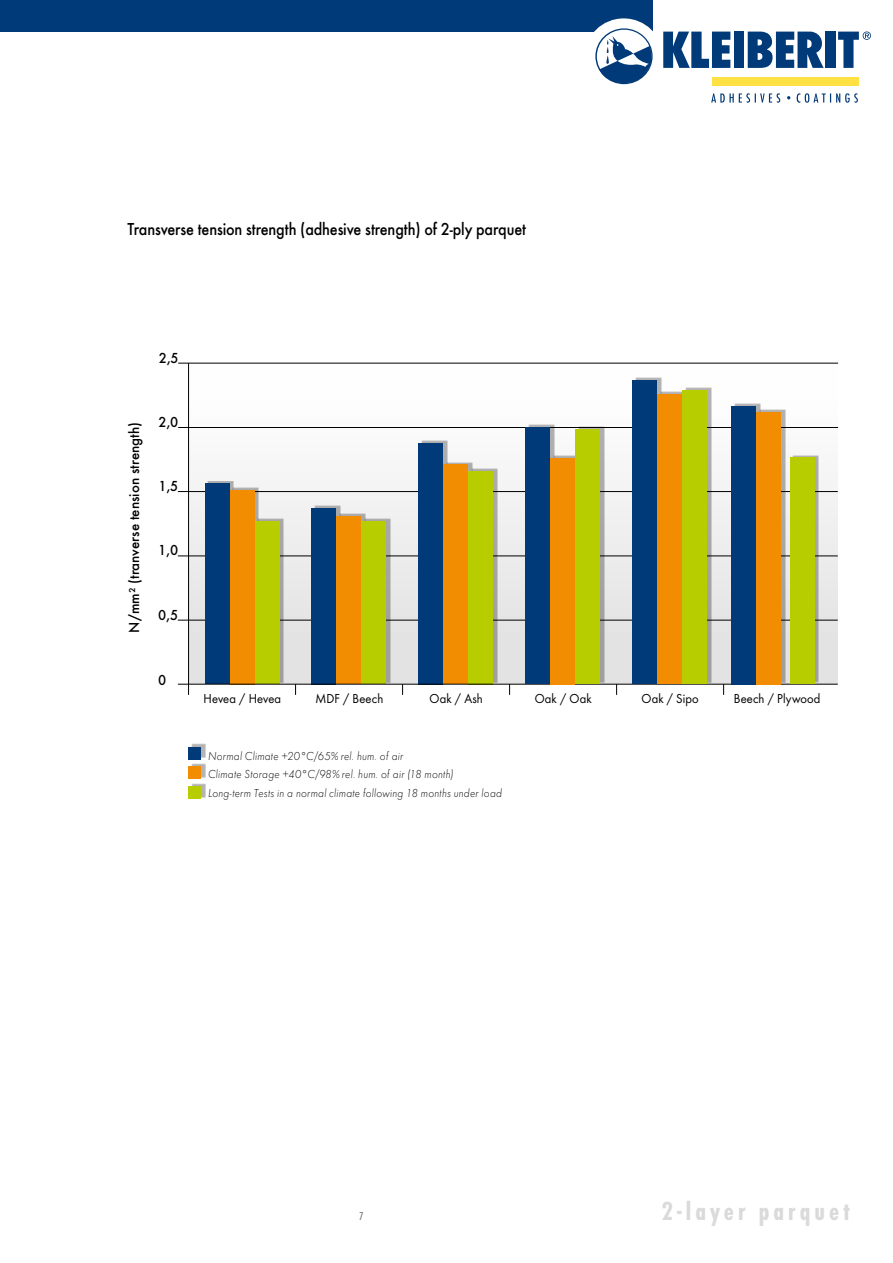
<style>
.page{position:relative;width:893px;height:1263px;background:#fff}
.page>*{position:absolute;margin:0;border:0;box-sizing:border-box;transform-origin:0 0}
.t1{font:700 27px "Futura Con";letter-spacing:.15em;color:#dadada}
.t2{font:500 18px "Futura";letter-spacing:-.01em;color:#000;scale:.9 1}
.t3{font:500 15.15px "Futura";color:#000;scale:.95 1}
.t4{font:500 15px "Futura";color:#000}
.t5{font:13.5px "Futura Boo";letter-spacing:.01em;color:#000;scale:.95 1}
.t6{font:italic 300 12px/18.9px "Futura";letter-spacing:.015em;color:#000;scale:.95 1}
.t7{font:500 12px "Futura Con";color:#878787}
</style>
<div class="page">
<div style="left:191px;top:744px;width:15px;height:14px;background:#b3b3b3"></div>
<div style="left:189px;top:747px;width:12px;height:12px;background:#003a78"></div>
<div style="left:191px;top:763px;width:15px;height:15px;background:#b3b3b3"></div>
<div style="left:189px;top:766px;width:12px;height:13px;background:#f28c00"></div>
<div style="left:191px;top:783px;width:15px;height:15px;background:#b3b3b3"></div>
<div style="left:189px;top:786px;width:12px;height:13px;background:#b7cd00"></div>
<svg style="left:189px;top:363px;width:649px;height:321px"></svg>
<hr style="left:178px;top:620px;width:660px;height:1px;background:#000">
<hr style="left:178px;top:556px;width:660px;height:1px;background:#000">
<hr style="left:178px;top:491px;width:660px;height:1px;background:#000">
<hr style="left:188px;top:363px;width:1px;height:332px;background:#000">
<div style="left:421px;top:440px;width:26px;height:243px;background:#aeaeae"></div>
<div style="left:418px;top:443px;width:25px;height:241px;background:#003a78"></div>
<div style="left:443px;top:465px;width:25px;height:219px;background:#f28c00"></div>
<div style="left:471px;top:468px;width:26px;height:215px;background:#a4a4a4"></div>
<div style="left:468px;top:471px;width:25px;height:213px;background:#b7cd00"></div>
<div style="left:314px;top:505px;width:26px;height:178px;background:#a9a9a9"></div>
<div style="left:311px;top:508px;width:25px;height:176px;background:#003a78"></div>
<div style="left:339px;top:514px;width:26px;height:169px;background:#000;opacity:.3"></div>
<div style="left:336px;top:517px;width:25px;height:167px;background:#f28c00"></div>
<div style="left:364px;top:519px;width:26px;height:164px;background:#000;opacity:.3"></div>
<div style="left:361px;top:522px;width:25px;height:162px;background:#b7cd00"></div>
<div style="left:205px;top:484px;width:25px;height:200px;background:#003a78"></div>
<div style="left:233px;top:487px;width:26px;height:196px;background:#aaa"></div>
<div style="left:230px;top:490px;width:25px;height:194px;background:#f28c00"></div>
<div style="left:258px;top:519px;width:26px;height:164px;background:#000;opacity:.3"></div>
<div style="left:255px;top:522px;width:25px;height:162px;background:#b7cd00"></div>
<hr style="left:178px;top:684px;width:660px;height:1px;background:#000">
<hr style="left:178px;top:427px;width:660px;height:1px;background:#000">
<hr style="left:178px;top:363px;width:660px;height:1px;background:#000">
<div style="left:731px;top:406px;width:25px;height:278px;background:#003a78"></div>
<div style="left:759px;top:409px;width:26px;height:274px;background:#a7a7a7"></div>
<div style="left:756px;top:412px;width:25px;height:272px;background:#f28c00"></div>
<div style="left:793px;top:455px;width:26px;height:228px;background:#000;opacity:.3"></div>
<div style="left:790px;top:458px;width:25px;height:226px;background:#b7cd00"></div>
<div style="left:632px;top:380px;width:25px;height:304px;background:#003a78"></div>
<div style="left:657px;top:394px;width:25px;height:290px;background:#f28c00"></div>
<div style="left:685px;top:388px;width:26px;height:295px;background:#a7a7a7"></div>
<div style="left:682px;top:391px;width:25px;height:293px;background:#b7cd00"></div>
<div style="left:528px;top:424px;width:26px;height:259px;background:#afafaf"></div>
<div style="left:525px;top:427px;width:25px;height:257px;background:#003a78"></div>
<div style="left:550px;top:458px;width:25px;height:226px;background:#f28c00"></div>
<div style="left:578px;top:426px;width:26px;height:257px;background:#000;opacity:.3"></div>
<div style="left:575px;top:430px;width:25px;height:254px;background:#b7cd00"></div>
<div style="left:826px;top:32px;width:10px;height:36px;background:#003a78"></div>
<div style="left:734px;top:32px;width:9px;height:36px;background:#003a78"></div>
<svg style="left:663px;top:32px;width:67px;height:36px"></svg>
<svg style="left:748px;top:32px;width:76px;height:36px"></svg>
<svg style="left:838px;top:32px;width:33px;height:36px"></svg>
<div style="left:0;top:0;width:652px;height:32px;background:#003a78"></div>
<div style="left:585px;top:18px;width:78px;height:76px;background:#fff;border-radius:50%"></div>
<svg style="left:595px;top:28px;width:58px;height:56px"></svg>
<div style="left:712px;top:77px;width:147px;height:9px;background:#ffe143"></div>
<svg style="left:711px;top:93px;width:147px;height:10px"></svg>
<h2 class="t2" style="left:128px;top:218px;width:444px">Transverse tension strength (adhesive strength) of 2-ply parquet</h2>
<p class="t3" style="left:159px;top:349px;width:22px">2,5</p>
<p class="t4" style="left:125px;top:632px;width:212px;rotate:-90deg">N/mm² (tranverse tension strength)</p>
<p class="t3" style="left:159px;top:413px;width:22px">2,0</p>
<p class="t3" style="left:159px;top:477px;width:22px">1,5</p>
<p class="t3" style="left:158px;top:541px;width:22px">1,0</p>
<p class="t3" style="left:158px;top:606px;width:22px">0,5</p>
<p class="t3" style="left:158px;top:670px;width:10px">0</p>
<p class="t5" style="left:203px;top:690px;width:83px">Hevea / Hevea</p>
<p class="t5" style="left:315px;top:690px;width:73px">MDF / Beech</p>
<p class="t5" style="left:430px;top:690px;width:58px">Oak / Ash</p>
<p class="t5" style="left:535px;top:690px;width:61px">Oak / Oak</p>
<p class="t5" style="left:641px;top:690px;width:62px">Oak / Sipo</p>
<p class="t5" style="left:734px;top:690px;width:93px">Beech / Plywood</p>
<p class="t6" style="left:208px;top:746px;width:311px">Normal Climate +20°C/65% rel. hum. of air<br>Climate Storage +40°C/98% rel. hum. of air (18 month)<br>Long-term Tests in a normal climate following 18 months under load</p>
<p class="t7" style="left:359px;top:1210px;width:6px">7</p>
<h1 class="t1" style="left:661px;top:1196px;width:190px">2-layer parquet</h1>
</div>
